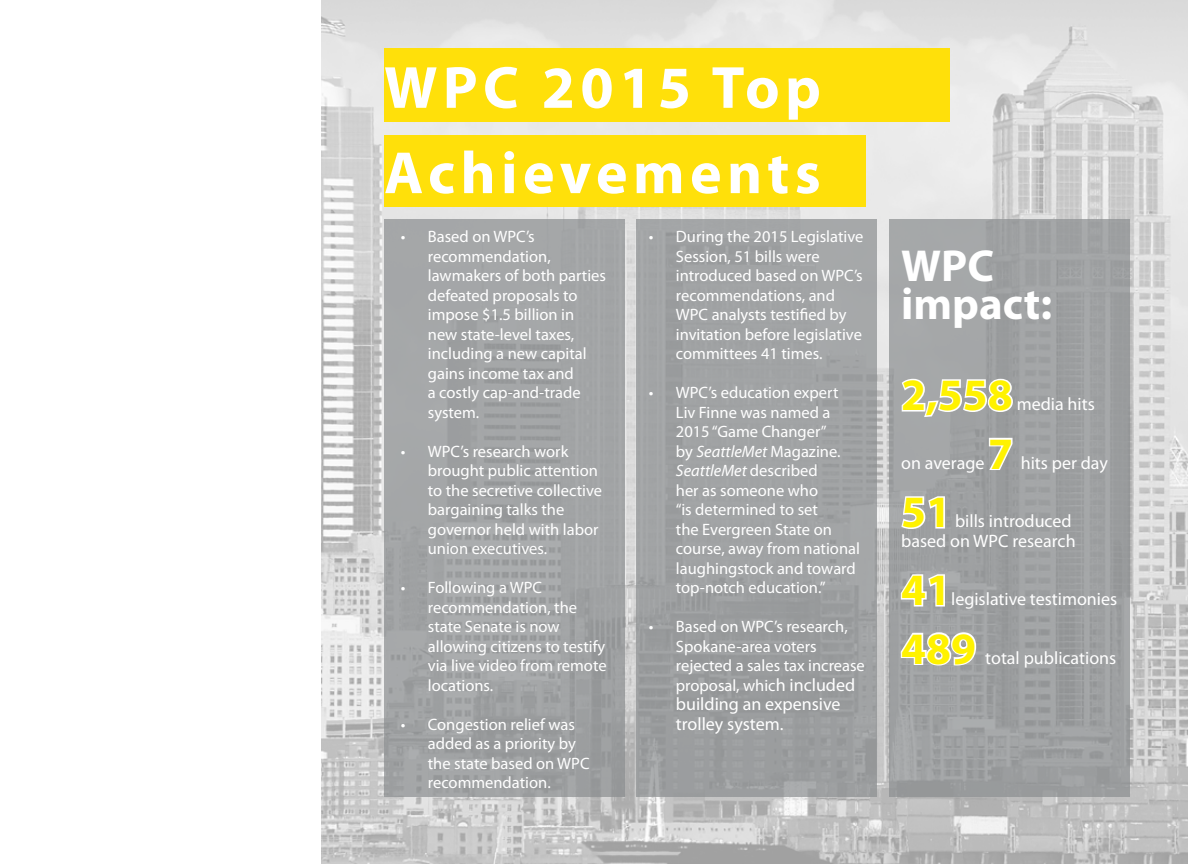
<style>
.page{position:relative;width:1188px;height:864px;background:#fff}
.page>*{position:absolute;margin:0;border:0;box-sizing:border-box;transform-origin:0 0}
.t1{font:700 60px "Myriad Pro";letter-spacing:.09em;color:#fff}
.t2{font:700 45px "Myriad Pro";color:#fff200}
.t3{font:700 45px/37.5px "Myriad Pro";color:#fff}
.t4{font:18px/19.5px "Myriad Pro";color:#fff}
.t5{font:16.5px/19.5px "Myriad Pro";color:#fff}
.s1{font-style:italic}
.s2{font-size:18px}
</style>
<div class="page">
<img style="left:322px;top:0;width:866px;height:864px">
<div style="left:384px;top:219px;width:241px;height:578px;background:#a3a5a7"></div>
<div style="left:384px;top:49px;width:565px;height:73px;background:#ffe00a"></div>
<div style="left:636px;top:219px;width:241px;height:578px;background:#a0a2a4"></div>
<div style="left:889px;top:219px;width:241px;height:578px;background:#9fa1a2"></div>
<svg style="left:901px;top:378px;width:113px;height:39px"></svg>
<svg style="left:989px;top:437px;width:25px;height:35px"></svg>
<svg style="left:900px;top:495px;width:45px;height:34px"></svg>
<svg style="left:900px;top:573px;width:46px;height:35px"></svg>
<svg style="left:900px;top:632px;width:78px;height:34px"></svg>
<div style="left:384px;top:135px;width:482px;height:71px;background:#ffe00a"></div>
<h1 class="t1" style="left:384px;top:48px;width:438px">WPC 2015 Top</h1>
<h1 class="t1" style="left:384px;top:134px;width:438px">Achievements</h1>
<p class="t5" style="left:428px;top:227px;width:180px;text-indent:-27px">• Based on WPC’s recommendation, lawmakers of both parties defeated proposals to impose $1.5 billion in new state-level taxes, including a new capital gains income tax and<br>a costly cap-and-trade system.</p>
<p class="t5" style="left:428px;top:441px;width:176px;text-indent:-27px">• WPC’s research work brought public attention to the secretive collective bargaining talks the governor held with labor union executives.</p>
<p class="t5" style="left:428px;top:578px;width:180px;text-indent:-27px">• Following a WPC recommendation, the state Senate is now allowing citizens to testify via live video from remote locations.</p>
<p class="t5" style="left:428px;top:714px;width:163px;text-indent:-27px">• Congestion relief was added as a priority by the state based on WPC recommendation.</p>
<p class="t5" style="left:676px;top:227px;width:189px;text-indent:-27px">• During the 2015 Legislative<br>Session, 51 bills were introduced based on WPC’s recommendations, and<br>WPC analysts testified by invitation before legislative committees 41 times.</p>
<p class="t5" style="left:676px;top:383px;width:186px;text-indent:-27px">• WPC’s education expert<br>Liv Finne was named a<br>2015 “Game Changer”<br>by <span class="s1">SeattleMet</span> Magazine.<br><span class="s1">SeattleMet</span> described<br>her as someone who<br>“is determined to set<br>the Evergreen State on course, away from national laughingstock and toward top-notch education.”</p>
<p class="t5" style="left:676px;top:617px;width:191px;text-indent:-27px">• Based on WPC’s research,<br>Spokane-area voters rejected a sales tax increase proposal, whic<span class="s2">h included</span></p>
<p class="t4" style="left:676px;top:694px;width:166px">building an expensive trolley system.</p>
<h2 class="t3" style="left:901px;top:246px;width:152px">WPC impact:</h2>
<h2 class="t2" style="left:901px;top:366px;width:113px">2,558</h2>
<p class="t4" style="left:1017px;top:394px;width:80px">media hits</p>
<h2 class="t2" style="left:988px;top:424px;width:26px">7</h2>
<p class="t4" style="left:901px;top:452px;width:85px">on average</p>
<p class="t4" style="left:1021px;top:452px;width:89px">hits per day</p>
<h2 class="t2" style="left:901px;top:483px;width:51px">51</h2>
<p class="t4" style="left:901px;top:511px;width:176px;text-align:right">bills introduced<br>based on WPC research</p>
<h2 class="t2" style="left:901px;top:561px;width:51px">41</h2>
<p class="t4" style="left:951px;top:589px;width:168px">legislative testimonies</p>
<h2 class="t2" style="left:901px;top:619px;width:76px">489</h2>
<p class="t4" style="left:985px;top:647px;width:133px">total publications</p>
</div>
